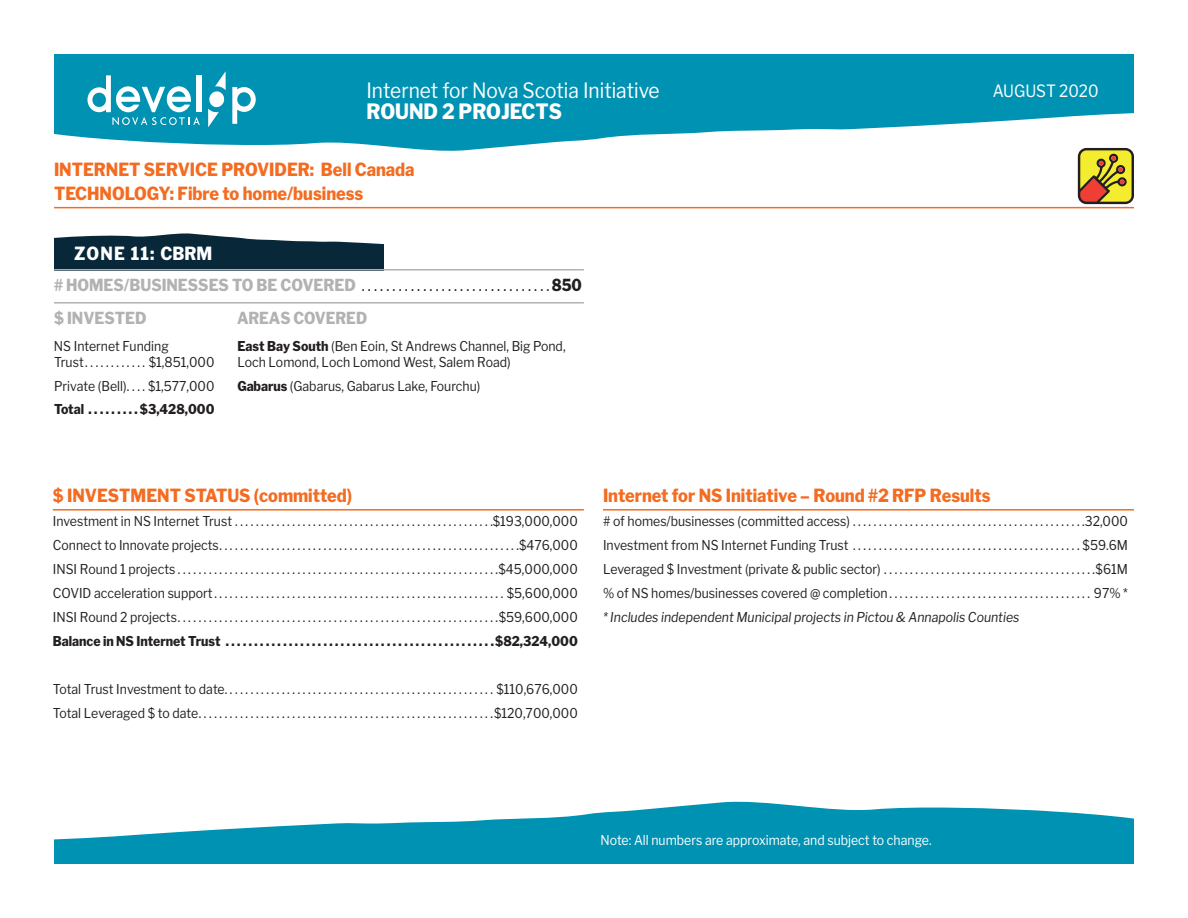
<style>
.page{position:relative;width:1188px;height:918px;background:#fff}
.page>*{position:absolute;margin:0;border:0;box-sizing:border-box;transform-origin:0 0}
.t1{font:21px "Libre Franklin";color:#fff;scale:.91 1}
.t2{font:800 21px "Libre Franklin";color:#fff;scale:.91 1}
.t3{font:800 18px/24px "Libre Franklin";color:#f36c21;scale:.91 1}
.t4{font:800 18px "Libre Franklin";letter-spacing:.075em;color:#fff;scale:.91 1}
.t5{font:16.8px "Libre Franklin";color:#fff;scale:.91 1}
.t6{font:800 16.5px/33px "Libre Franklin";color:#b2b2b2;scale:.91 1}
.t7{font:800 16.5px "Libre Franklin";color:#b2b2b2;scale:.89 1}
.t8{font:13.5px/24px "Libre Franklin";color:#231f20;scale:.91 1}
.t9{font:800 13.5px "Libre Franklin";color:#231f20;scale:.91 1}
.t10{font:italic 13.5px "Libre Franklin";color:#231f20;scale:.91 1}
.t11{font:13.5px "Libre Franklin";color:#fff;scale:.91 1}
.s1{font-weight:400;color:#231f20}
.s2{color:#231f20}
.s3{font-weight:800}
</style>
<div class="page">
<svg style="left:54px;top:54px;width:1080px;height:102px;fill:#0092b3"></svg>
<svg style="left:54px;top:801px;width:1080px;height:63px;fill:#0092b3"></svg>
<div style="left:196px;top:75px;width:5px;height:37px;background:#fff"></div>
<svg style="left:232px;top:87px;width:24px;height:37px"></svg>
<svg style="left:87px;top:75px;width:113px;height:50px"></svg>
<svg style="left:208px;top:71px;width:18px;height:56px"></svg>
<hr style="left:53px;top:509px;width:531px;height:2px;background:#f36c21">
<hr style="left:603px;top:509px;width:531px;height:2px;background:#f36c21">
<hr style="left:54px;top:207px;width:1080px;height:1px;background:#f36c21">
<div style="left:1078px;top:148px;width:56px;height:56px;background:#231f20;border-radius:9px"></div>
<svg style="left:1080px;top:150px;width:52px;height:52px;background:#c7a42d"></svg>
<svg style="left:54px;top:233px;width:329px;height:36px;background:#2b4655"></svg>
<hr style="left:54px;top:269px;width:530px;height:2px;background:#b2b2b2">
<hr style="left:54px;top:302px;width:530px;height:2px;background:#b2b2b2">
<h1 class="t1" style="left:366px;top:78px;width:324px">Internet for Nova Scotia Initiative</h1>
<p class="t5" style="left:993px;top:80px;width:118px">AUgUst 2020</p>
<h1 class="t2" style="left:366px;top:99px;width:213px">Round 2 Projects</h1>
<h2 class="t3" style="left:54px;top:158px;width:398px">Internet Service Provider: Bell Canada<br>Technology: Fibre to home/business</h2>
<h2 class="t4" style="left:74px;top:243px;width:137px">Zone 11: CBRM</h2>
<p class="t6" style="left:54px;top:268px;width:582px"># Homes/Busi nesses to be Covered <span class="s1">. . . . . . . . . . . . . . . . . . . . . . . . . . . . . .</span> <span class="s2">850 </span>$ Invested</p>
<p class="t7" style="left:237px;top:308px;width:148px">Areas Covered</p>
<p class="t8" style="left:54px;top:338px;width:178px;line-height:16.5px">NS Internet Funding<br>Trust . . . . . . . . . . . . $1,851,000</p>
<p class="t8" style="left:54px;top:374px;width:178px">Private (Bell) . . . . $1,577,000</p>
<p class="t9" style="left:54px;top:401px;width:178px">Total . . . . . . . . $3,428,000</p>
<p class="t8" style="left:237px;top:338px;width:362px;line-height:16.5px"><span class="s3">East Bay South</span> (Ben Eoin, St Andrews Channel, Big Pond,<br>Loch Lomond, Loch Lomond West, Salem Road)</p>
<p class="t8" style="left:237px;top:374px;width:269px"><span class="s3">Gabarus</span> (Gabarus, Gabarus Lake, Fourchu)</p>
<h2 class="t3" style="left:53px;top:484px;width:35px">$ INVE</h2>
<h2 class="t3" style="left:108px;top:484px;width:27px">STMENT</h2>
<h2 class="t3" style="left:184px;top:484px;width:186px">STATUS (committed)</h2>
<p class="t8" style="left:53px;top:509px;width:578px;text-align:justify">Investment in NS Internet Trust . . . . . . . . . . . . . . . . . . . . . . . . . . . . . . . . . . . . . . . . . . . . . . . . . $193,000,000<br>Connect to Innovate projects . . . . . . . . . . . . . . . . . . . . . . . . . . . . . . . . . . . . . . . . . . . . . . . . . . . . . . . . . $476,000<br>INSI Round 1 projects . . . . . . . . . . . . . . . . . . . . . . . . . . . . . . . . . . . . . . . . . . . . . . . . . . . . . . . . . . . . . $45,000,000<br>COVID acceleration support . . . . . . . . . . . . . . . . . . . . . . . . . . . . . . . . . . . . . . . . . . . . . . . . . . . . . . . . $5,600,000<br>INSI Round 2 projects . . . . . . . . . . . . . . . . . . . . . . . . . . . . . . . . . . . . . . . . . . . . . . . . . . . . . . . . . . . . . $59,600,000</p>
<p class="t9" style="left:53px;top:633px;width:578px">Balance in NS Internet Trust . . . . . . . . . . . . . . . . . . . . . . . . . . . . . . . . . . . . . . . . . . . . . . $82,324,000</p>
<p class="t8" style="left:53px;top:677px;width:578px">Total Trust Investment to date....................................................$110,676,000<br>Total Leveraged $ to date . . . . . . . . . . . . . . . . . . . . . . . . . . . . . . . . . . . . . . . . . . . . . . . . . . . . . . . . $120,700,000</p>
<h2 class="t3" style="left:603px;top:484px;width:427px">Internet for NS Initiative – Round #2 RFP Results</h2>
<p class="t8" style="left:603px;top:509px;width:578px;text-align:justify"># of homes/businesses (committed access) . . . . . . . . . . . . . . . . . . . . . . . . . . . . . . . . . . . . . . . . . . . . 32,000<br>Investment from NS Internet Funding Trust . . . . . . . . . . . . . . . . . . . . . . . . . . . . . . . . . . . . . . . . . . . . $59.6M Leveraged $ Investment (private &amp; public sector) . . . . . . . . . . . . . . . . . . . . . . . . . . . . . . . . . . . . . . . . $61M % of NS homes/businesses covered @ completion . . . . . . . . . . . . . . . . . . . . . . . . . . . . . . . . . . . . . . . 97% *</p>
<p class="t10" style="left:603px;top:609px;width:459px">* Includes independent Municipal projects in Pictou &amp; Annapolis Counties</p>
<p class="t11" style="left:600px;top:832px;width:365px">Note: All numbers are approximate, and subject to change.</p>
</div>
